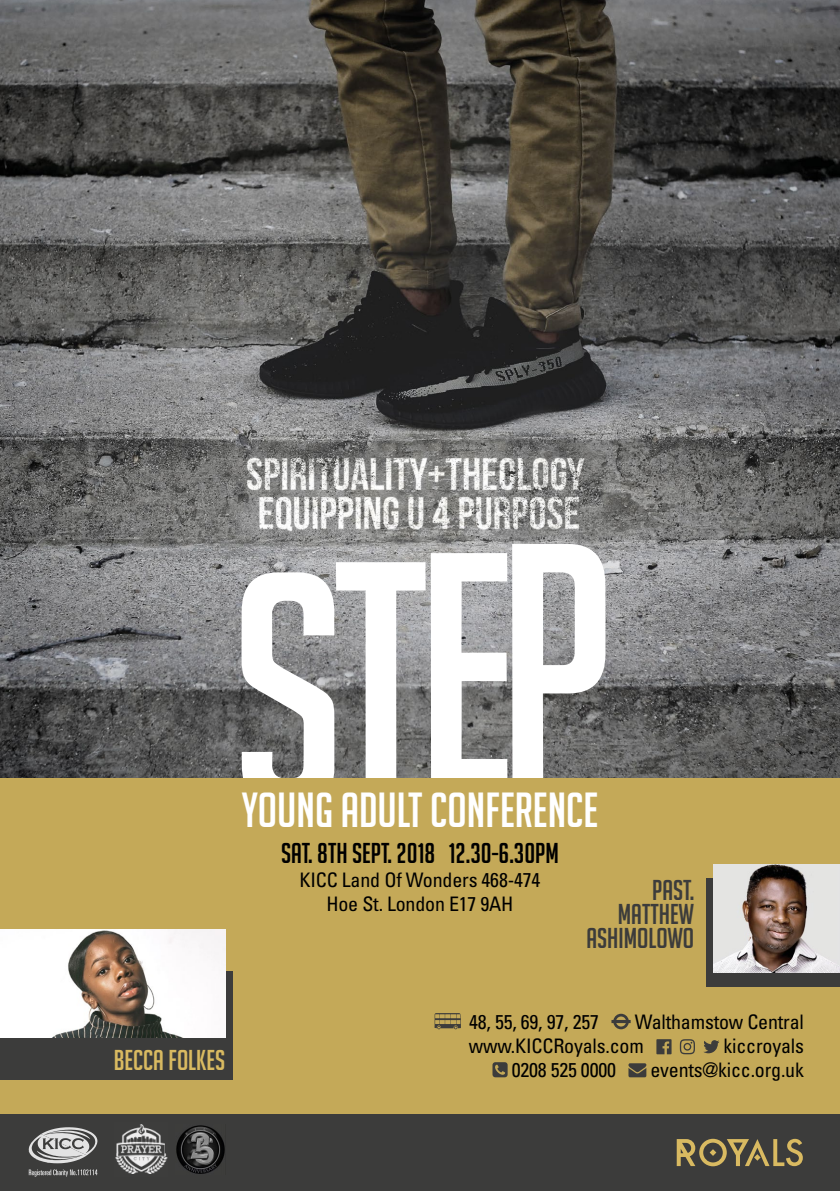
<style>
.page{position:relative;width:840px;height:1191px;background:#fff}
.page>*{position:absolute;margin:0;border:0;box-sizing:border-box;transform-origin:0 0}
.t1{font:48px "Big Noodle Titling";color:#fff}
.t2{font:28px "Big Noodle Titling";color:#000}
.t3{font:28px/24px "Big Noodle Titling";color:#3c3c3b;text-align:right}
.t4{font:28px "Big Noodle Titling";color:#d9ba61}
.t5{font:condensed 20px/24px "Univers";letter-spacing:-.01em;color:#000}
</style>
<div class="page">
<img style="left:0;top:0;width:839px;height:778px">
<svg style="left:241px;top:544px;width:364px;height:234px"></svg>
<div style="left:0;top:778px;width:839px;height:413px;background:#c4a958"></div>
<div style="left:0;top:1114px;width:839px;height:77px;background:#3c3c3b"></div>
<div style="left:706px;top:878px;width:133px;height:108px;background:#3c3c3b"></div>
<div style="left:0;top:971px;width:232px;height:108px;background:#3c3c3b"></div>
<img style="left:0;top:929px;width:225px;height:108px">
<svg style="left:434px;top:1013px;width:26px;height:16px"></svg>
<svg style="left:611px;top:1013px;width:19px;height:16px"></svg>
<svg style="left:656px;top:1039px;width:15px;height:15px"></svg>
<svg style="left:679px;top:1039px;width:15px;height:15px"></svg>
<svg style="left:703px;top:1040px;width:16px;height:13px"></svg>
<svg style="left:492px;top:1062px;width:15px;height:15px"></svg>
<svg style="left:628px;top:1063px;width:18px;height:14px"></svg>
<img style="left:713px;top:864px;width:126px;height:108px">
<svg style="left:676px;top:1138px;width:126px;height:28px"></svg>
<img style="left:115px;top:1124px;width:52px;height:50px">
<img style="left:176px;top:1125px;width:49px;height:49px">
<svg style="left:29px;top:1169px;width:68px;height:7px"></svg>
<svg style="left:29px;top:1127px;width:69px;height:36px"></svg>
<h1 class="t1" style="left:241px;top:784px;width:358px">YOUNG ADULT CONFERENCE</h1>
<h2 class="t2" style="left:281px;top:838px;width:279px">SAT. 8TH SEPT. 2018 12.30-6.30pm</h2>
<p class="t5" style="left:299px;top:867px;width:242px;text-align:center">KICC Land Of Wonders 468-474<br>Hoe St. London E17 9AH</p>
<h2 class="t3" style="left:586px;top:878px;width:109px">PAST.<br>MATTHEW<br>ASHIMOLOWO</h2>
<h2 class="t4" style="left:114px;top:1045px;width:113px">BECCA FOLKES</h2>
<p class="t5" style="left:468px;top:1009px;width:336px;text-indent:166px">Walthamstow Central www.KICCRoyals.com</p>
<p class="t5" style="left:469px;top:1009px;width:131px">48, 55, 69, 97, 257</p>
<p class="t5" style="left:723px;top:1033px;width:82px">kiccroyals</p>
<p class="t5" style="left:511px;top:1057px;width:106px">0208 525 0000</p>
<p class="t5" style="left:650px;top:1057px;width:155px">events@kicc.org.uk</p>
</div>
